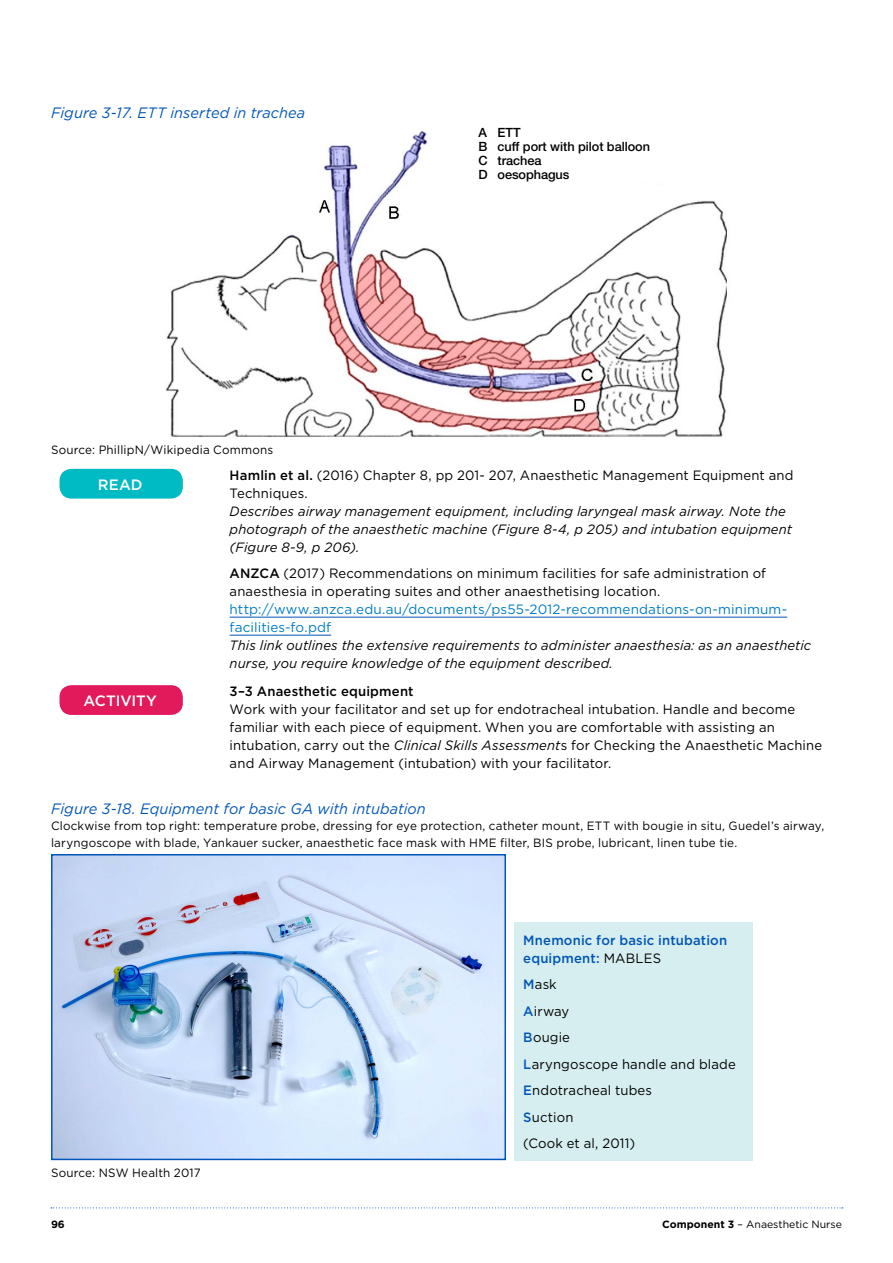
<style>
.page{position:relative;width:893px;height:1263px;background:#fff}
.page>*{position:absolute;margin:0;border:0;box-sizing:border-box;transform-origin:0 0}
.t1{font:italic 15px "Gotham";letter-spacing:.005em;color:#0055b8}
.t2{font:500 15px "Gotham";letter-spacing:-.005em;color:#fff}
.t3{font:13.5px/26.5px "Gotham";letter-spacing:.01em;color:#000}
.t4{font:italic 13.5px/18px "Gotham";letter-spacing:.01em;color:#000}
.t5{font:13.5px/18px "Gotham";letter-spacing:.01em;color:#007dc5}
.t6{font:500 13.5px/18px "Gotham";letter-spacing:.01em;color:#0055b8}
.t7{font:500 13.5px "Gotham";letter-spacing:.015em;color:#000}
.t8{font:500 12.75px/14px "Helvetica Neue";letter-spacing:-.005em;color:#000}
.t9{font:12px/16.5px "Gotham";letter-spacing:.015em;color:#000}
.t10{font:10.5px "Gotham";color:#000}
.t11{font:700 10.5px "Gotham";color:#000}
.s1{font-weight:500}
.s2{font-style:italic}
.s3{font-weight:400;color:#000}
.s4{font-weight:500;color:#0055b8}
.s5{font-weight:700}
</style>
<div class="page">
<svg style="left:51px;top:1207px;width:792px;height:1px"></svg>
<img style="left:166px;top:131px;width:561px;height:306px">
<div style="left:60px;top:469px;width:123px;height:30px;background:#00bac4;border-radius:12px"></div>
<hr style="left:230px;top:617px;width:557px;height:1px;background:#0055b8">
<hr style="left:230px;top:635px;width:101px;height:1px;background:#0055b8">
<div style="left:60px;top:685px;width:123px;height:30px;background:#e2195b;border-radius:12px"></div>
<img style="left:54px;top:857px;width:449px;height:300px">
<div style="left:51px;top:854px;width:455px;height:306px;border:2px solid #0055b8"></div>
<div style="left:515px;top:922px;width:238px;height:238px;background:#d6eeef"></div>
<img style="left:463px;top:131px;width:199px;height:55px">
<p class="t1" style="left:51px;top:103px;width:256px">Figure 3-17. ETT inserted in trachea</p>
<p class="t8" style="left:479px;top:125px;width:173px">A ETT<br>B cuff port with pilot balloon<br>C trachea<br>D oesophagus</p>
<p class="t9" style="left:51px;top:442px;width:224px">Source: PhillipN/Wikipedia Commons</p>
<p class="t2" style="left:98px;top:475px;width:46px">READ</p>
<p class="t3" style="left:230px;top:466px;width:565px;line-height:18px"><span class="s1">Hamlin et al.</span> (2016) Chapter 8, pp 201- 207, Anaesthetic Management Equipment and<br>Techniques.</p>
<p class="t4" style="left:230px;top:502px;width:564px">Describes airway management equipment, including laryngeal mask airway. Note the photograph of the anaesthetic machine (Figure 8-4, p 205) and intubation equipment (Figure 8-9, p 206).</p>
<p class="t3" style="left:230px;top:564px;width:538px;line-height:18px"><span class="s1">ANZCA</span> (2017) Recommendations on minimum facilities for safe administration of anaesthesia in operating suites and other anaesthetising location.</p>
<p class="t5" style="left:230px;top:600px;width:559px">http://www.anzca.edu.au/documents/ps55-2012-recommendations-on-minimum&shy;facilities-fo.pdf</p>
<p class="t4" style="left:230px;top:636px;width:583px">This link outlines the extensive requirements to administer anaesthesia: as an anaesthetic nurse, you require knowledge of the equipment described.</p>
<p class="t2" style="left:84px;top:691px;width:75px">ACTIVITY</p>
<p class="t7" style="left:230px;top:682px;width:186px">3–3 Anaesthetic equipment</p>
<p class="t3" style="left:230px;top:700px;width:594px;line-height:18px">Work with your facilitator and set up for endotracheal intubation. Handle and become familiar with each piece of equipment. When you are comfortable with assisting an intubation, carry out the <span class="s2">Clinical Skills Assessment</span>s for Checking the Anaesthetic Machine and Airway Management (intubation) with your facilitator.</p>
<p class="t1" style="left:51px;top:799px;width:376px">Figure 3-18. Equipment for basic GA with intubation</p>
<p class="t9" style="left:51px;top:817px;width:775px">Clockwise from top right: temperature probe, dressing for eye protection, catheter mount, ETT with bougie in situ, Guedel’s airway, laryngoscope with blade, Yankauer sucker, anaesthetic face mask with HME filter, BIS probe, lubricant, linen tube tie.</p>
<p class="t9" style="left:51px;top:1164px;width:151px">Source: NSW Health 2017</p>
<p class="t6" style="left:523px;top:931px;width:205px">Mnemonic for basic intubation equipment: <span class="s3">MABLES</span></p>
<p class="t3" style="left:523px;top:971px;width:214px"><span class="s4">M</span>ask<br><span class="s4">A</span>irway<br><span class="s4">B</span>ougie<br><span class="s4">L</span>aryngoscope handle and blade<br><span class="s4">E</span>ndotracheal tubes<br><span class="s4">S</span>uction<br>(Cook et al, 2011)</p>
<p class="t11" style="left:51px;top:1217px;width:15px">96</p>
<p class="t10" style="left:662px;top:1217px;width:181px"><span class="s5">Component 3</span> – Anaesthetic Nurse</p>
</div>
